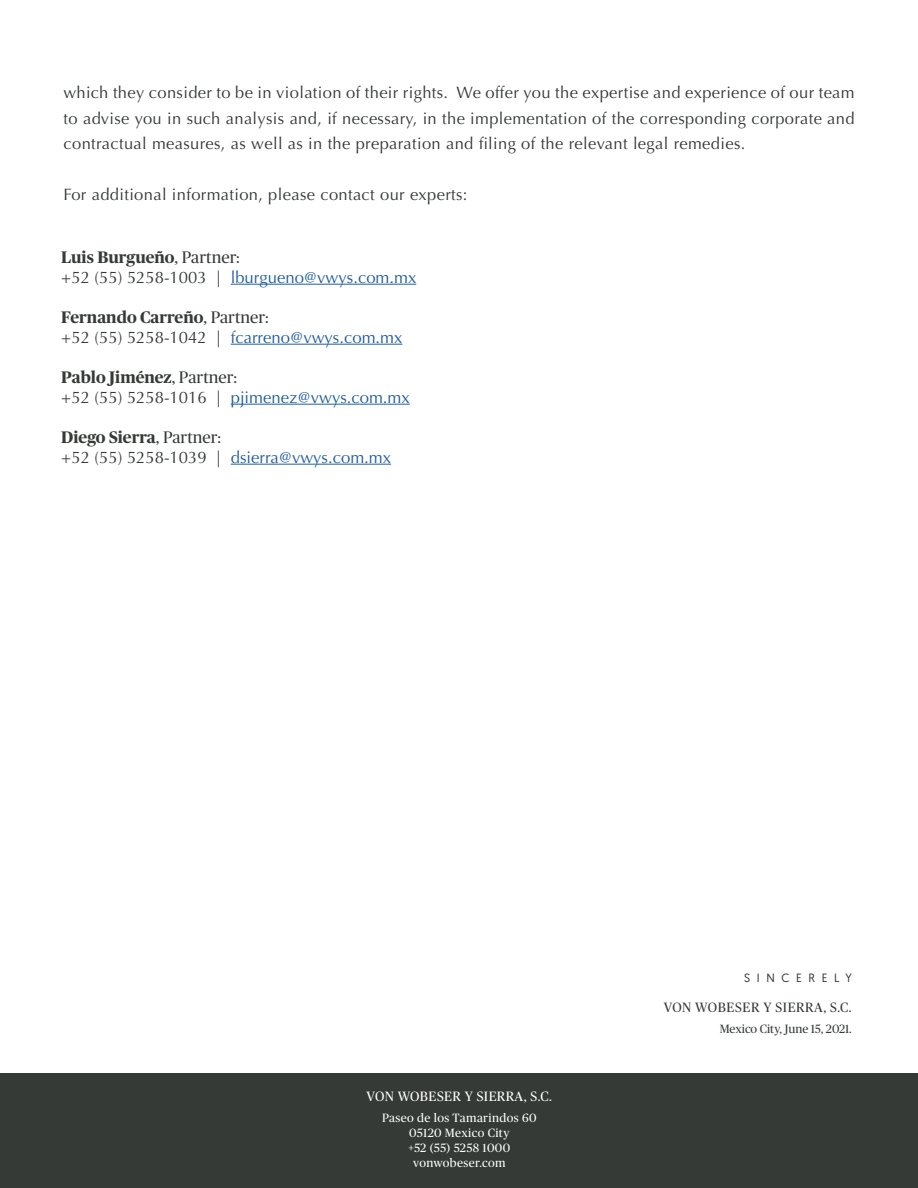
<style>
.page{position:relative;width:918px;height:1188px;background:#fff}
.page>*{position:absolute;margin:0;border:0;box-sizing:border-box;transform-origin:0 0}
.t1{font:16.65px "Optima";color:#215e9e}
.t2{font:700 16.65px "Publico";color:#353a36}
.t3{font:16.5px/25.5px "Optima";letter-spacing:.02em;color:#353a36;text-align:justify}
.t4{font:13.5px "Publico";letter-spacing:.03em;color:#fff}
.t5{font:13.5px "Publico";letter-spacing:.045em;color:#353a36}
.t6{font:12px/15px "Publico";letter-spacing:.03em;color:#fff;text-align:center}
.t7{font:12px "Publico";color:#353a36}
.t8{font:12px "Geomanist";letter-spacing:.56em;color:#353a36}
.s1{font-weight:400}
.s2{color:#353a36}
</style>
<div class="page">
<div style="left:0;top:1074px;width:918px;height:114px;background:#353a36"></div>
<hr style="left:231px;top:284px;width:185px;height:1px;background:#215e9e">
<hr style="left:231px;top:344px;width:171px;height:1px;background:#215e9e">
<hr style="left:231px;top:404px;width:179px;height:1px;background:#215e9e">
<hr style="left:231px;top:464px;width:160px;height:1px;background:#215e9e">
<p class="t3" style="left:64px;top:80px;width:793px">which they consider to be in violation of their rights. We offer you the expertise and experience of our team to advise you in such analysis and, if necessary, in the implementation of the corresponding corporate and contractual measures, as well as in the preparation and filing of the relevant legal remedies.</p>
<p class="t3" style="left:64px;top:182px;width:406px">For additional information, please contact our experts:</p>
<p class="t2" style="left:61px;top:247px;width:180px">Luis Burgueño<span class="s1">, Partner:</span></p>
<p class="t1" style="left:61px;top:267px;width:357px"><span class="s2">+52 (55) 5258-1003 |</span> lburgueno@vwys.com.mx</p>
<p class="t2" style="left:61px;top:307px;width:209px">Fernando Carreño<span class="s1">, Partner:</span></p>
<p class="t1" style="left:61px;top:327px;width:343px"><span class="s2">+52 (55) 5258-1042 |</span> fcarreno@vwys.com.mx</p>
<p class="t2" style="left:61px;top:367px;width:177px">Pablo Jiménez<span class="s1">, Partner:</span></p>
<p class="t1" style="left:61px;top:387px;width:350px"><span class="s2">+52 (55) 5258-1016 |</span> pjimenez@vwys.com.mx</p>
<p class="t2" style="left:61px;top:427px;width:161px">Diego Sierra<span class="s1">, Partner:</span></p>
<p class="t1" style="left:61px;top:447px;width:331px"><span class="s2">+52 (55) 5258-1039 |</span> dsierra@vwys.com.mx</p>
<p class="t4" style="left:367px;top:1089px;width:187px">VON WOBESER Y SIERRA, S.C.</p>
<p class="t6" style="left:382px;top:1111px;width:156px">Paseo de los Tamarindos 60<br>05120 Mexico City<br>+52 (55) 5258 1000 vonwobeser.com</p>
<p class="t8" style="left:744px;top:970px;width:109px">SINCERELY</p>
<p class="t5" style="left:664px;top:1000px;width:190px">VON WOBESER Y SIERRA, S.C.</p>
<p class="t7" style="left:720px;top:1022px;width:133px">Mexico City, June 15, 2021.</p>
</div>
